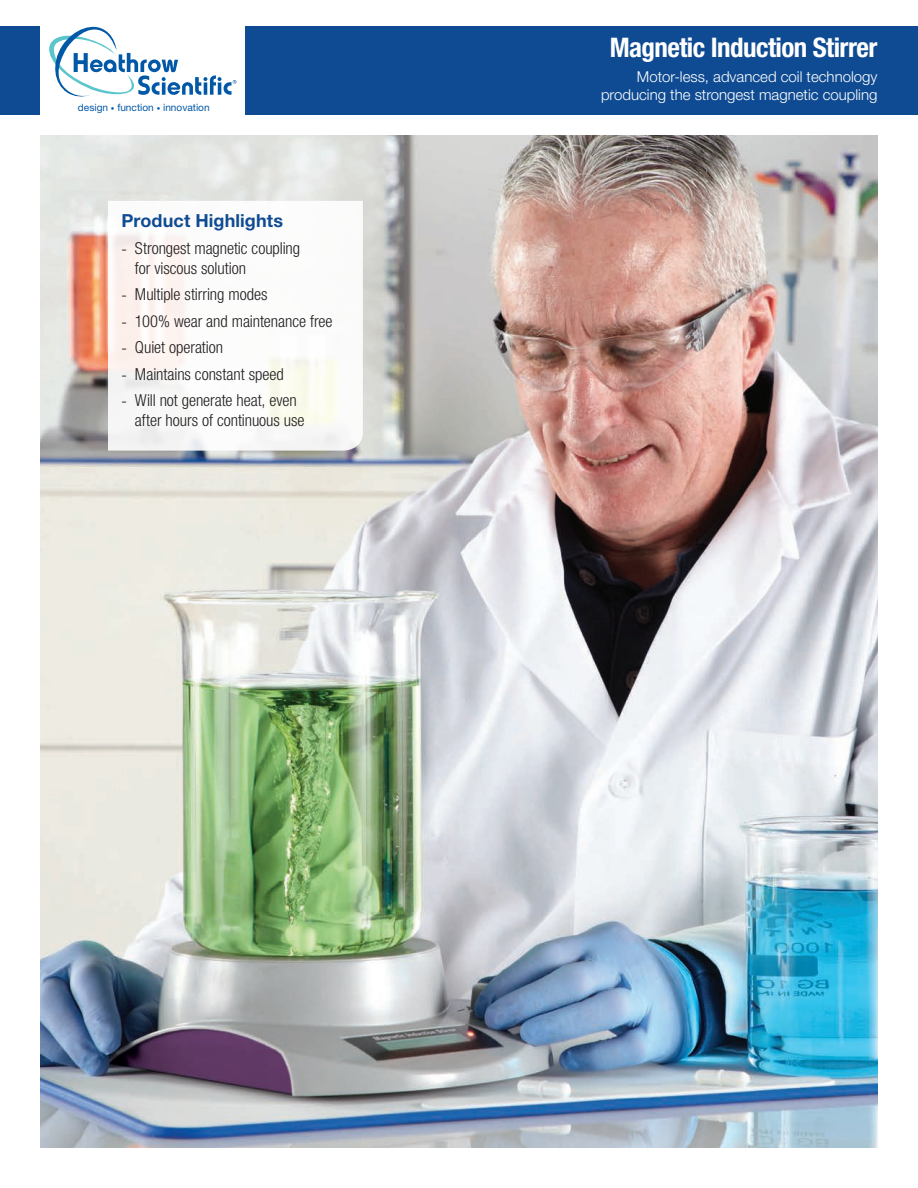
<style>
.page{position:relative;width:918px;height:1188px;background:#fff}
.page>*{position:absolute;margin:0;border:0;box-sizing:border-box;transform-origin:0 0}
.t1{font:700 condensed 27px "Helvetica Neue LT Std";letter-spacing:-.02em;color:#fff}
._2018_SS_Sub-Heading{font:700 18px "Helvetica Neue LT Std";letter-spacing:.005em;color:#0f4b92}
.t2{font:300 condensed 16.5px/19.8px "Helvetica Neue LT Std";letter-spacing:-.005em;color:#231f20}
.t3{font:300 15px/18px "Helvetica Neue LT Std";color:#fff;text-align:right}
.t4{font:10.05px "Helvetica Neue LT Std";color:#0158a6}
.s1{font-size:7.2px}
.s2{font-family:"Avenir LT Std";font-stretch:normal}
</style>
<div class="page">
<img style="left:40px;top:135px;width:838px;height:1013px">
<svg style="left:49px;top:26px;width:188px;height:71px"></svg>
<div style="left:245px;top:26px;width:673px;height:88px;background:#0f4b92"></div>
<div style="left:0;top:26px;width:40px;height:88px;background:#0f4b92"></div>
<svg style="left:108px;top:201px;width:255px;height:250px"></svg>
<p class="t4" style="left:78px;top:101px;width:133px">design <span class="s1">•</span> function <span class="s1">•</span> innovation</p>
<p class="_2018_SS_Sub-Heading" style="left:122px;top:210px;width:163px">Product Highlights</p>
<p class="t2" style="left:135px;top:238px;width:167px;text-indent:-13px"><span class="s2">-</span> Strongest magnetic coupling for viscous solution</p>
<p class="t2" style="left:122px;top:284px;width:147px"><span class="s2">-</span> Multiple stirring modes</p>
<p class="t2" style="left:122px;top:311px;width:213px"><span class="s2">-</span> 100% wear and maintenance free</p>
<p class="t2" style="left:122px;top:337px;width:103px"><span class="s2">-</span> Quiet operation</p>
<p class="t2" style="left:122px;top:364px;width:164px"><span class="s2">-</span> Maintains constant speed</p>
<p class="t2" style="left:135px;top:390px;width:171px;text-indent:-13px"><span class="s2">-</span> Will not generate heat, even after hours of continuous use</p>
<h1 class="t1" style="left:610px;top:31px;width:269px">Magnetic Induction Stirrer</h1>
<p class="t3" style="left:601px;top:67px;width:278px">Motor-less, advanced coil technology producing the strongest magnetic coupling</p>
</div>
